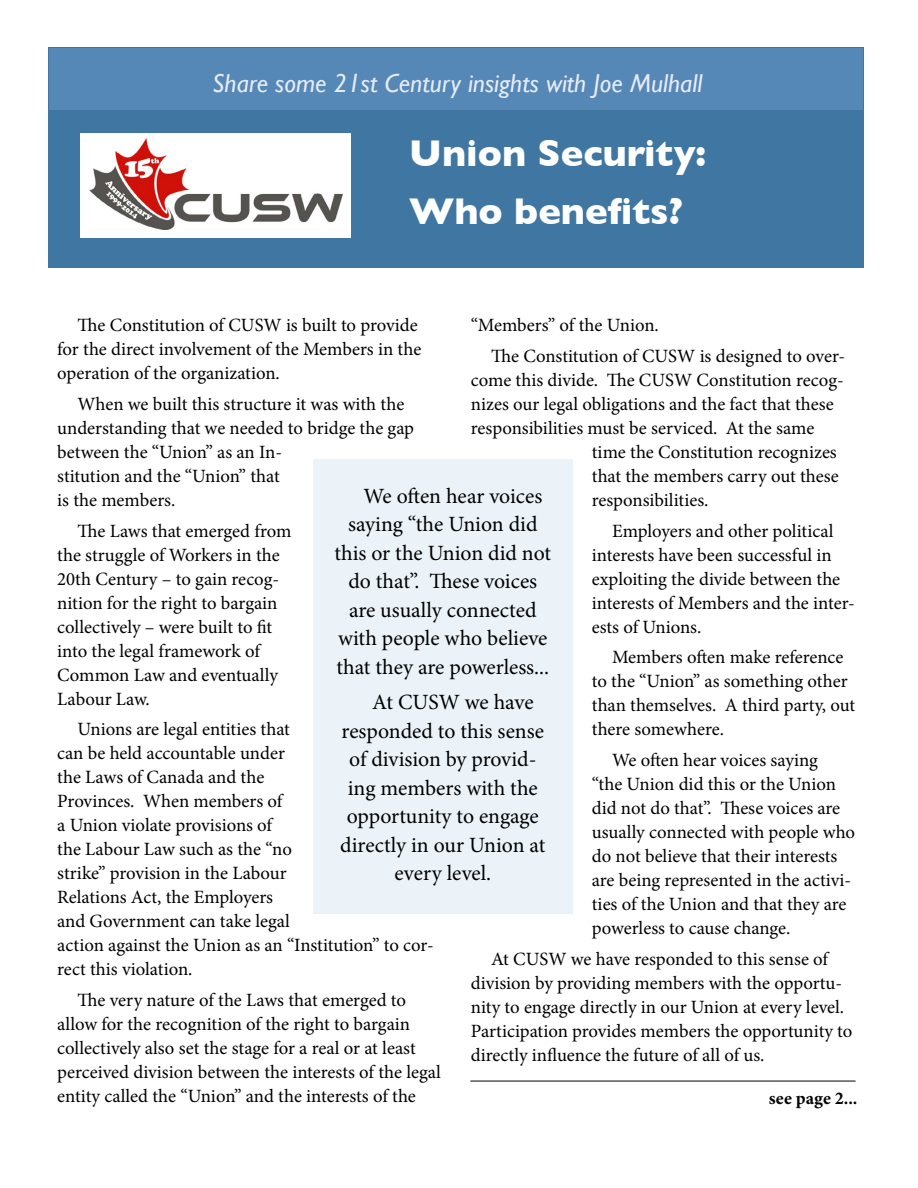
<style>
.page{position:relative;width:918px;height:1188px;background:#fff}
.page>*{position:absolute;margin:0;border:0;box-sizing:border-box;transform-origin:0 0}
.t1{font:700 37.95px/57.4px "Gill Sans";color:#fff}
.t2{font:italic 25.95px "Gill Sans";color:#e5ebf4}
.t3{font:21.75px "Minion Pro";color:#000}
.t4{font:18.75px/24px "Minion Pro";color:#000}
.t5{font:700 18px "Minion Pro";letter-spacing:.01em;color:#000}
</style>
<div class="page">
<div style="left:313px;top:459px;width:259px;height:455px;background:#ebf3f8"></div>
<div style="left:49px;top:48px;width:815px;height:220px;background:#4077a2"></div>
<div style="left:50px;top:49px;width:813px;height:61px;background:#5587b7"></div>
<hr style="left:470px;top:1081px;width:386px;height:1px;background:#000">
<img style="left:80px;top:133px;width:271px;height:105px">
<h2 class="t2" style="left:213px;top:68px;width:491px">Share some 21st Century insights with Joe Mulhall</h2>
<h1 class="t1" style="left:409px;top:125px;width:298px">Union Security:<br>Who benefits?</h1>
<p class="t4" style="left:491px;top:310px;width:356px;line-height:30.8px;text-indent:-20px">“Members” of the Union.<br>The Constitution of CUSW is designed to over-</p>
<p class="t4" style="left:471px;top:368px;width:374px">come this divide. The CUSW Constitution recog-</p>
<p class="t4" style="left:471px;top:392px;width:364px">nizes our legal obligations and the fact that these</p>
<p class="t4" style="left:471px;top:416px;width:345px">responsibilities must be serviced. At the same</p>
<p class="t4" style="left:592px;top:440px;width:247px">time the Constitution recognizes</p>
<p class="t4" style="left:592px;top:464px;width:248px">that the members carry out these</p>
<p class="t4" style="left:592px;top:488px;width:118px">responsibilities.</p>
<p class="t4" style="left:592px;top:519px;width:265px;text-indent:20px">Employers and other political interests have been successful in exploiting the divide between the interests of Members and the inter&shy;ests of Unions.</p>
<p class="t4" style="left:592px;top:646px;width:265px;text-indent:20px">Members often make reference to the “Union” as something other than themselves. A third party, out there somewhere.</p>
<p class="t4" style="left:592px;top:748px;width:265px;text-indent:20px">We often hear voices saying<br>“the Union did this or the Union did not do that”. These voices are usually connected with people who do not believe that their interests are being represented in the activi&shy;ties of the Union and that they are powerless to cause change.</p>
<p class="t4" style="left:471px;top:947px;width:383px;text-indent:20px">At CUSW we have responded to this sense of division by providing members with the opportu&shy;nity to engage directly in our Union at every level.<br>Participation provides members the opportunity to directly influence the future of all of us.</p>
<p class="t4" style="left:57px;top:313px;width:366px;text-indent:20px">The Constitution of CUSW is built to provide for the direct involvement of the Members in the operation of the organization.</p>
<p class="t4" style="left:57px;top:392px;width:358px;text-indent:20px">When we built this structure it was with the understanding that we needed to bridge the gap between the “Union” as an In-<br>stitution and the “Union” that<br>is the members.</p>
<p class="t4" style="left:57px;top:519px;width:236px;text-indent:20px">The Laws that emerged from the struggle of Workers in the<br>20th Century – to gain recog&shy;nition for the right to bargain collectively – were built to fit into the legal framework of<br>Common Law and eventually<br>Labour Law.</p>
<p class="t4" style="left:57px;top:718px;width:378px;text-indent:20px">Unions are legal entities that<br>can be held accountable under<br>the Laws of Canada and the<br>Provinces. When members of<br>a Union violate provisions of<br>the Labour Law such as the “no<br>strike” provision in the Labour<br>Relations Act, the Employers<br>and Government can take legal<br>action against the Union as an “Institution” to cor&shy;rect this violation.</p>
<p class="t4" style="left:57px;top:988px;width:385px;text-indent:20px">The very nature of the Laws that emerged to allow for the recognition of the right to bargain collectively also set the stage for a real or at least perceived division between the interests of the legal entity called the “Union” and the interests of the</p>
<p class="t3" style="left:363px;top:481px;width:180px">We often hear voices</p>
<p class="t3" style="left:348px;top:510px;width:191px">saying “the Union did</p>
<p class="t3" style="left:334px;top:538px;width:218px">this or the Union did not</p>
<p class="t3" style="left:348px;top:567px;width:190px">do that”. These voices</p>
<p class="t3" style="left:349px;top:595px;width:189px">are usually connected</p>
<p class="t3" style="left:338px;top:624px;width:211px">with people who believe</p>
<p class="t3" style="left:336px;top:652px;width:214px">that they are powerless...</p>
<p class="t3" style="left:372px;top:688px;width:163px">At CUSW we have</p>
<p class="t3" style="left:342px;top:716px;width:204px">responded to this sense</p>
<p class="t3" style="left:349px;top:745px;width:189px">of division by provid-</p>
<p class="t3" style="left:348px;top:773px;width:191px">ing members with the</p>
<p class="t3" style="left:347px;top:802px;width:194px">opportunity to engage</p>
<p class="t3" style="left:340px;top:830px;width:207px">directly in our Union at</p>
<p class="t3" style="left:395px;top:859px;width:98px">every level.</p>
<p class="t5" style="left:769px;top:1086px;width:90px">see page 2...</p>
</div>
